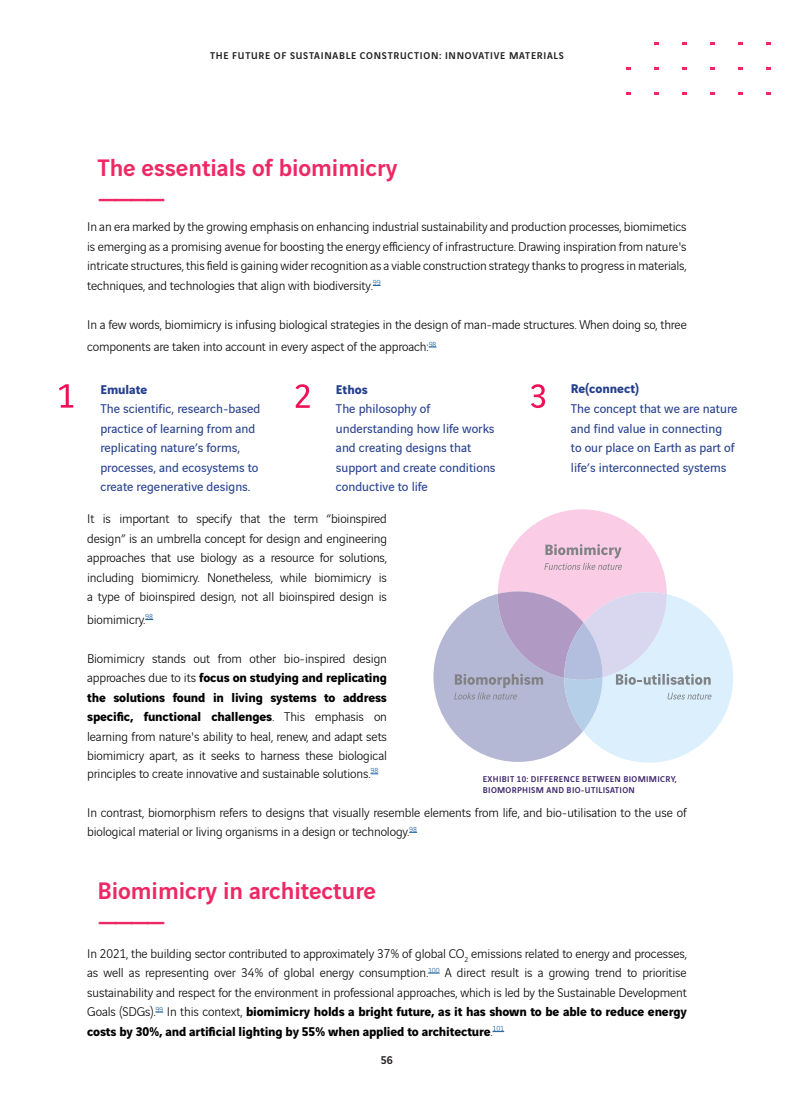
<style>
.page{position:relative;width:808px;height:1106px;background:#fff}
.page>*{position:absolute;margin:0;border:0;box-sizing:border-box;transform-origin:0 0}
.Citation{font:500 25.5px "Vinci Sans";color:#ee2765}
.t1{font:300 13.5px/19.5px "Vinci Sans";letter-spacing:-.01em;color:#000001;text-align:justify}
.mise_en_avant_rose{font:13.5px/19.5px "Vinci Sans";color:#253f8e}
.mise_en_avant_rose-2{font:700 13.5px "Vinci Sans";color:#253f8e}
.t2{font:500 12px "Vinci Sans";color:#231f20}
.t3{font:500 10.5px "Vinci Sans";letter-spacing:.07em;color:#231f20}
.t4{font:500 9px/10.5px "Vinci Sans";letter-spacing:.035em;color:#3e276c}
.s1{font-weight:700}
</style>
<div class="page">
<svg style="left:428px;top:972px;width:12px;height:1px"></svg>
<svg style="left:492px;top:1031px;width:12px;height:1px"></svg>
<svg style="left:433px;top:509px;width:300px;height:253px"></svg>
<svg style="left:766px;top:67px;width:5px;height:3px"></svg>
<svg style="left:738px;top:67px;width:5px;height:3px"></svg>
<svg style="left:710px;top:67px;width:5px;height:3px"></svg>
<svg style="left:682px;top:67px;width:5px;height:3px"></svg>
<svg style="left:654px;top:67px;width:5px;height:3px"></svg>
<svg style="left:626px;top:67px;width:5px;height:3px"></svg>
<svg style="left:59px;top:384px;width:14px;height:23px"></svg>
<svg style="left:295px;top:384px;width:15px;height:24px"></svg>
<svg style="left:531px;top:384px;width:14px;height:24px"></svg>
<p class="t3" style="left:210px;top:48px;width:355px">THE FUTURE OF SUSTAINABLE CONSTRUCTION: INNOVATIVE MATERIALS</p>
<p class="Citation" style="left:97px;top:148px;width:302px">The essentials of biomimicry</p>
<p class="Citation" style="left:97px;top:178px;width:70px">————</p>
<p class="t1" style="left:87px;top:216px;width:601px">In an era marked by the growing emphasis on enhancing industrial sustainability and production processes, biomimetics is emerging as a promising avenue for boosting the energy efficiency of infrastructure. Drawing inspiration from nature's intricate structures, this field is gaining wider recognition as a viable construction strategy thanks to progress in materials, techniques, and technologies that align with biodiversity.<sup>99</sup></p>
<p class="t1" style="left:87px;top:312px;width:601px;line-height:22.5px">In a few words, biomimicry is infusing biological strategies in the design of man-made structures. When doing so, three components are taken into account in every aspect of the approach:<sup>98</sup></p>
<p class="mise_en_avant_rose-2" style="left:100px;top:378px;width:48px">Emulate</p>
<p class="mise_en_avant_rose" style="left:100px;top:397px;width:161px">The scientific, research-based practice of learning from and replicating nature’s forms, processes, and ecosystems to create regenerative designs.</p>
<p class="mise_en_avant_rose-2" style="left:336px;top:378px;width:33px">Ethos</p>
<p class="mise_en_avant_rose" style="left:336px;top:397px;width:161px">The philosophy of understanding how life works and creating designs that support and create conditions conductive to life</p>
<p class="mise_en_avant_rose-2" style="left:571px;top:378px;width:70px">Re(connect)</p>
<p class="mise_en_avant_rose" style="left:571px;top:397px;width:168px">The concept that we are nature and find value in connecting<br>to our place on Earth as part of life’s interconnected systems</p>
<p class="t1" style="left:87px;top:508px;width:301px">It is important to specify that the term “bioinspired design” is an umbrella concept for design and engineering approaches that use biology as a resource for solutions, including biomimicry. Nonetheless, while biomimicry is a type of bioinspired design, not all bioinspired design is</p>
<p class="t1" style="left:87px;top:608px;width:67px">biomimicry.<sup>98</sup></p>
<p class="t1" style="left:87px;top:647px;width:301px">Biomimicry stands out from other bio-inspired design approaches due to its <span class="s1">focus on studying and replicating the solutions found in living systems to address specific, functional challenges</span>. This emphasis on learning from nature's ability to heal, renew, and adapt sets biomimicry apart, as it seeks to harness these biological</p>
<p class="t1" style="left:87px;top:762px;width:293px">principles to create innovative and sustainable solutions.<sup>98</sup></p>
<p class="t1" style="left:87px;top:801px;width:601px">In contrast, biomorphism refers to designs that visually resemble elements from life, and bio-utilisation to the use of biological material or living organisms in a design or technology.<sup>98</sup></p>
<p class="t4" style="left:483px;top:773px;width:195px">EXHIBIT 10: DIFFERENCE BETWEEN BIOMIMICRY,<br>BIOMORPHISM AND BIO-UTILISATION</p>
<p class="Citation" style="left:97px;top:871px;width:280px">Biomimicry in architecture</p>
<p class="Citation" style="left:97px;top:901px;width:70px">————</p>
<p class="t1" style="left:87px;top:942px;width:601px">In 2021, the building sector contributed to approximately 37% of global CO<sub>2</sub> emissions related to energy and processes, as well as representing over 34% of global energy consumption.<sup>100</sup> A direct result is a growing trend to prioritise sustainability and respect for the environment in professional approaches, which is led by the Sustainable Development Goals (SDGs).<sup>99</sup> In this context, <span class="s1">biomimicry holds a bright future, as it has shown to be able to reduce energy costs by 30%, and artificial lighting by 55% when applied to architecture</span>.<sup>101</sup></p>
<p class="t2" style="left:381px;top:1051px;width:14px">56</p>
</div>
